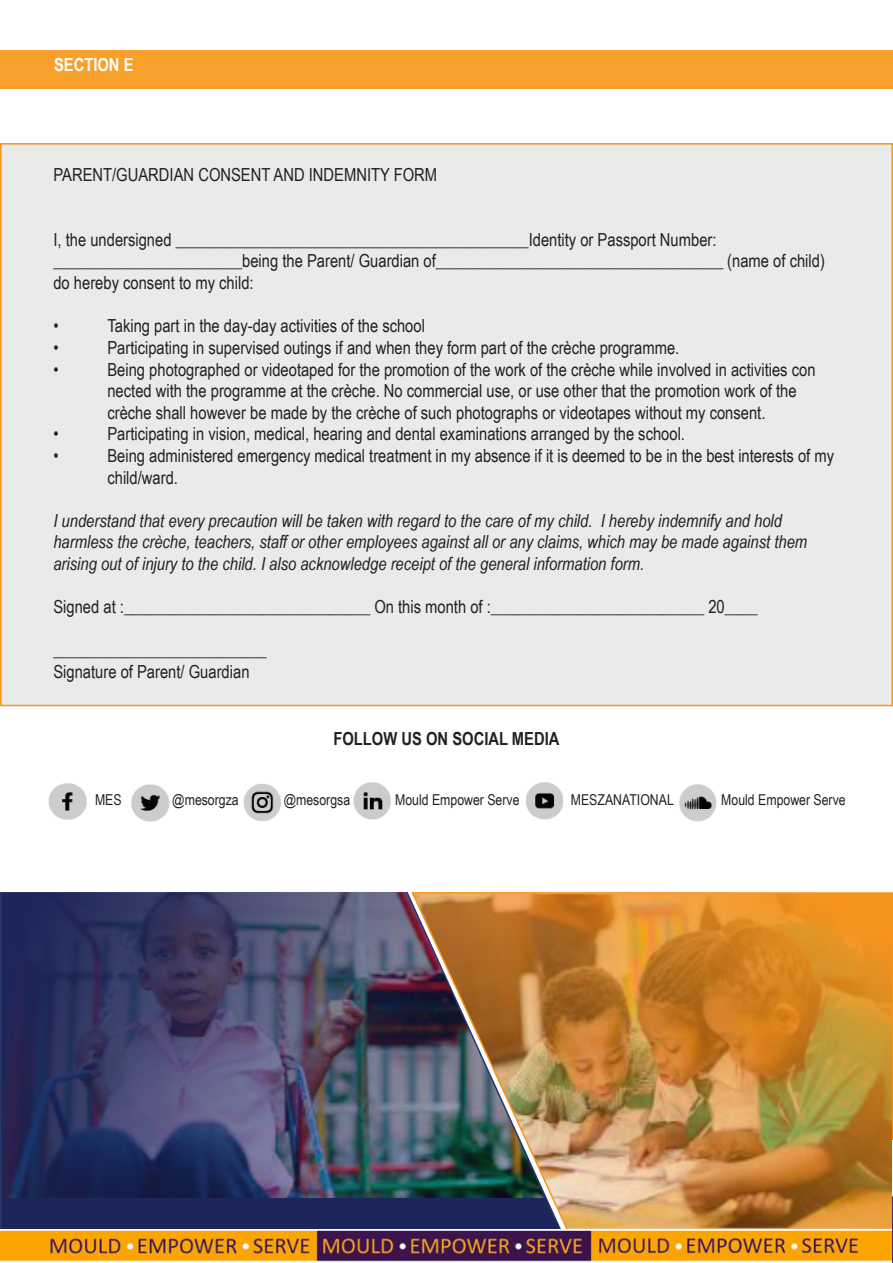
<style>
.page{position:relative;width:893px;height:1263px;background:#fff}
.page>*{position:absolute;margin:0;border:0;box-sizing:border-box;transform-origin:0 0}
.t1{font:18px/21.6px "Arial Narrow";color:#231f20}
.t2{font:italic 18px/21.6px "Arial Narrow";color:#231f20}
.t3{font:700 18px "Arial Narrow";color:#231f20}
.t4{font:700 18px "Arial Narrow";color:#fff}
.t5{font:15px "Arial Narrow";color:#231f20}
</style>
<div class="page">
<div style="left:1px;top:144px;width:891px;height:561px;background:#e8ebe8"></div>
<div style="left:0;top:50px;width:893px;height:38px;background:#f8a02b"></div>
<img style="left:0;top:891px;width:410px;height:338px">
<img style="left:410px;top:892px;width:483px;height:337px">
<img style="left:0;top:1229px;width:892px;height:34px">
<img style="left:892px;top:1140px;width:1px;height:123px">
<img style="left:48px;top:783px;width:39px;height:37px">
<img style="left:131px;top:784px;width:39px;height:38px">
<img style="left:243px;top:784px;width:38px;height:37px">
<img style="left:353px;top:782px;width:38px;height:38px">
<img style="left:679px;top:784px;width:38px;height:38px">
<img style="left:526px;top:782px;width:37px;height:38px">
<p class="t4" style="left:54px;top:51px;width:81px">SECTION E</p>
<p class="t1" style="left:53px;top:163px;width:385px">PARENT/GUARDIAN CONSENT AND INDEMNITY FORM</p>
<p class="t1" style="left:53px;top:228px;width:773px">I, the undersigned ___________________________________________Identity or Passport Number: _______________________being the Parent/ Guardian of___________________________________ (name of child) do hereby consent to my child:</p>
<p class="t1" style="left:53px;top:314px;width:7px">•</p>
<p class="t1" style="left:107px;top:314px;width:319px">Taking part in the day-day activities of the school</p>
<p class="t1" style="left:53px;top:336px;width:7px">•</p>
<p class="t1" style="left:107px;top:336px;width:573px">Participating in supervised outings if and when they form part of the crèche programme.</p>
<p class="t1" style="left:53px;top:358px;width:7px">•</p>
<p class="t1" style="left:107px;top:358px;width:710px">Being photographed or videotaped for the promotion of the work of the crèche while involved in activities con nected with the programme at the crèche. No commercial use, or use other that the promotion work of the crèche shall however be made by the crèche of such photographs or videotapes without my consent.</p>
<p class="t1" style="left:53px;top:422px;width:7px">•</p>
<p class="t1" style="left:107px;top:422px;width:579px">Participating in vision, medical, hearing and dental examinations arranged by the school.</p>
<p class="t1" style="left:53px;top:444px;width:7px">•</p>
<p class="t1" style="left:107px;top:444px;width:728px">Being administered emergency medical treatment in my absence if it is deemed to be in the best interests of my child/ward.</p>
<p class="t2" style="left:53px;top:509px;width:730px">I understand that every precaution will be taken with regard to the care of my child. I hereby indemnify and hold</p>
<p class="t2" style="left:53px;top:531px;width:755px">harmless the crèche, teachers, staff or other employees against all or any claims, which may be made against them arising out of injury to the child. I also acknowledge receipt of the general information form.</p>
<p class="t1" style="left:53px;top:595px;width:706px">Signed at :______________________________ On this month of :__________________________ 20____</p>
<p class="t1" style="left:53px;top:638px;width:215px">__________________________</p>
<p class="t1" style="left:53px;top:660px;width:198px">Signature of Parent/ Guardian</p>
<p class="t3" style="left:333px;top:724px;width:228px">FOLLOW US ON SOCIAL MEDIA</p>
<p class="t5" style="left:95px;top:788px;width:28px">MES</p>
<p class="t5" style="left:172px;top:788px;width:68px">@mesorgza</p>
<p class="t5" style="left:284px;top:788px;width:68px">@mesorgsa</p>
<p class="t5" style="left:395px;top:788px;width:126px">Mould Empower Serve</p>
<p class="t5" style="left:571px;top:788px;width:104px">MESZANATIONAL</p>
<p class="t5" style="left:721px;top:788px;width:126px">Mould Empower Serve</p>
</div>
